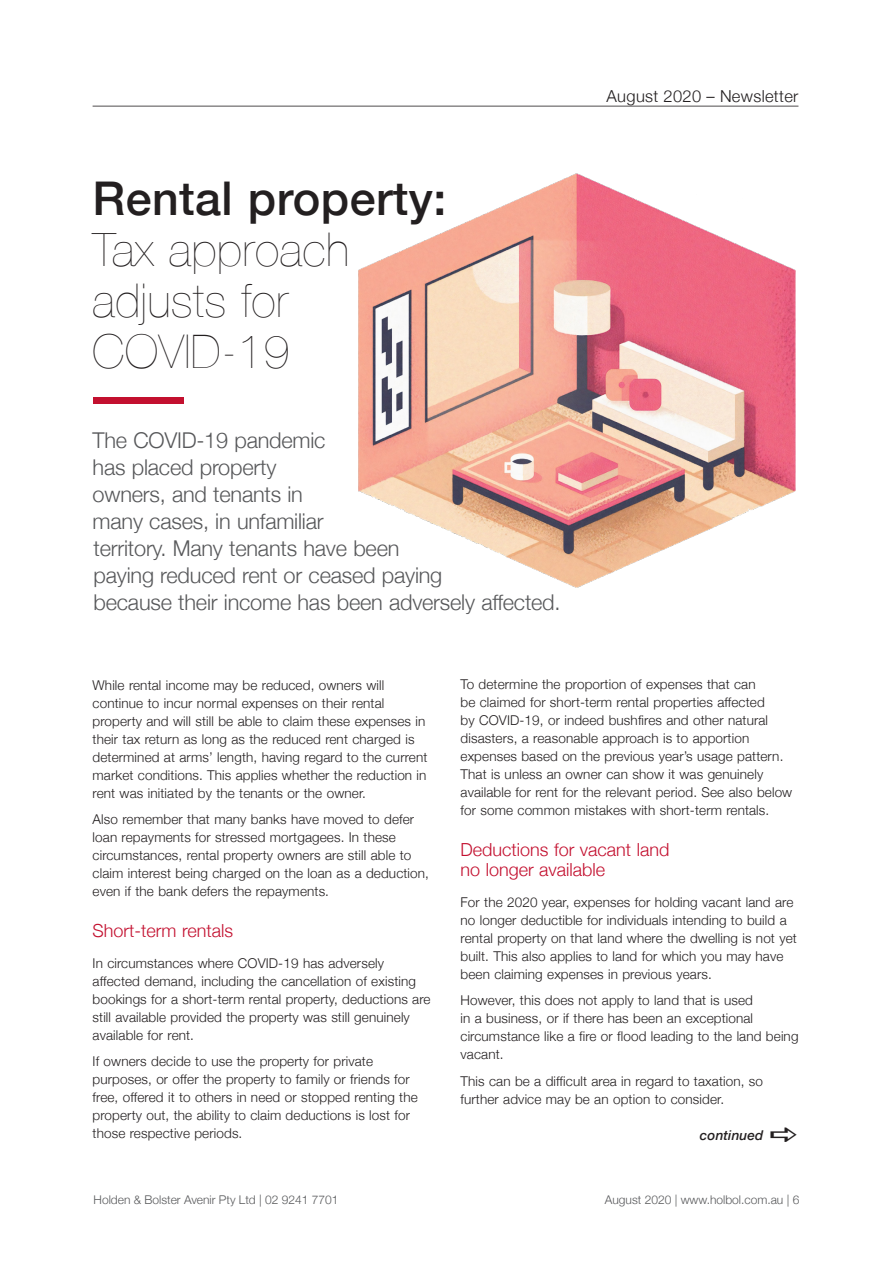
<style>
.page{position:relative;width:893px;height:1263px;background:#fff}
.page>*{position:absolute;margin:0;border:0;box-sizing:border-box;transform-origin:0 0}
.t1{font:200 46.5px/51px "Helvetica Neue";letter-spacing:.01em;color:#231f20}
.t2{font:500 46.5px "Helvetica Neue";letter-spacing:.01em;color:#231f20}
.t3{font:300 21.75px/27.2px "Helvetica Neue";letter-spacing:-.01em;color:#57585a}
.t4{font:300 18px/19.5px "Helvetica Neue";color:#c3102f}
.t5{font:300 16.5px "Helvetica Neue";letter-spacing:.02em;color:#231f20}
.t6{font:300 13.5px/18px "Helvetica Neue";letter-spacing:.01em;color:#231f20}
.t7{font:italic 500 13.5px "Helvetica Neue";letter-spacing:.01em;color:#231f20}
.t8{font:300 12px "Helvetica Neue";color:#57585a}
</style>
<div class="page">
<hr style="left:93px;top:106px;width:705px;height:1px;background:#231f20">
<img style="left:358px;top:173px;width:438px;height:414px">
<div style="left:94px;top:397px;width:90px;height:6px;background:#c3102f"></div>
<h1 class="t2" style="left:93px;top:161px;width:355px">Rental property:</h1>
<h1 class="t1" style="left:93px;top:222px;width:258px">Tax approach adjusts for<br>COVID-19</h1>
<h2 class="t3" style="left:93px;top:425px;width:469px">The COVID-19 pandemic<br>has placed property<br>owners, and tenants in<br>many cases, in unfamiliar<br>territory. Many tenants have been<br>paying reduced rent or ceased paying<br>because their income has been adversely affected.</h2>
<p class="t5" style="left:607px;top:83px;width:193px">August 2020 – Newsletter</p>
<p class="t6" style="left:93px;top:675px;width:336px">While rental income may be reduced, owners will continue to incur normal expenses on their rental property and will still be able to claim these expenses in their tax return as long as the reduced rent charged is determined at arms’ length, having regard to the current market conditions. This applies whether the reduction in rent was initiated by the tenants or the owner.</p>
<p class="t6" style="left:93px;top:809px;width:338px">Also remember that many banks have moved to defer loan repayments for stressed mortgagees. In these circumstances, rental property owners are still able to claim interest being charged on the loan as a deduction, even if the bank defers the repayments.</p>
<h3 class="t4" style="left:93px;top:919px;width:142px">Short-term rentals</h3>
<p class="t6" style="left:93px;top:953px;width:339px">In circumstances where COVID-19 has adversely affected demand, including the cancellation of existing bookings for a short-term rental property, deductions are still available provided the property was still genuinely available for rent.</p>
<p class="t6" style="left:93px;top:1051px;width:327px">If owners decide to use the property for private purposes, or offer the property to family or friends for free, offered it to others in need or stopped renting the property out, the ability to claim deductions is lost for those respective periods.</p>
<p class="t6" style="left:461px;top:675px;width:333px">To determine the proportion of expenses that can<br>be claimed for short-term rental properties affected<br>by COVID-19, or indeed bushfires and other natural disasters, a reasonable approach is to apportion expenses based on the previous year’s usage pattern.<br>That is unless an owner can show it was genuinely available for rent for the relevant period. See also below for some common mistakes with short-term rentals.</p>
<h3 class="t4" style="left:460px;top:839px;width:210px">Deductions for vacant land no longer available</h3>
<p class="t6" style="left:460px;top:892px;width:338px">For the 2020 year, expenses for holding vacant land are no longer deductible for individuals intending to build a rental property on that land where the dwelling is not yet built. This also applies to land for which you may have been claiming expenses in previous years.</p>
<p class="t6" style="left:460px;top:990px;width:339px">However, this does not apply to land that is used<br>in a business, or if there has been an exceptional circumstance like a fire or flood leading to the land being vacant.</p>
<p class="t6" style="left:460px;top:1071px;width:304px">This can be a difficult area in regard to taxation, so further advice may be an option to consider.</p>
<p class="t7" style="left:700px;top:1123px;width:65px">continued</p>
<p class="t8" style="left:94px;top:1190px;width:246px">Holden &amp; Bolster Avenir Pty Ltd | 02 9241 7701</p>
<p class="t8" style="left:605px;top:1190px;width:196px">August 2020 | www.holbol.com.au | 6</p>
</div>
